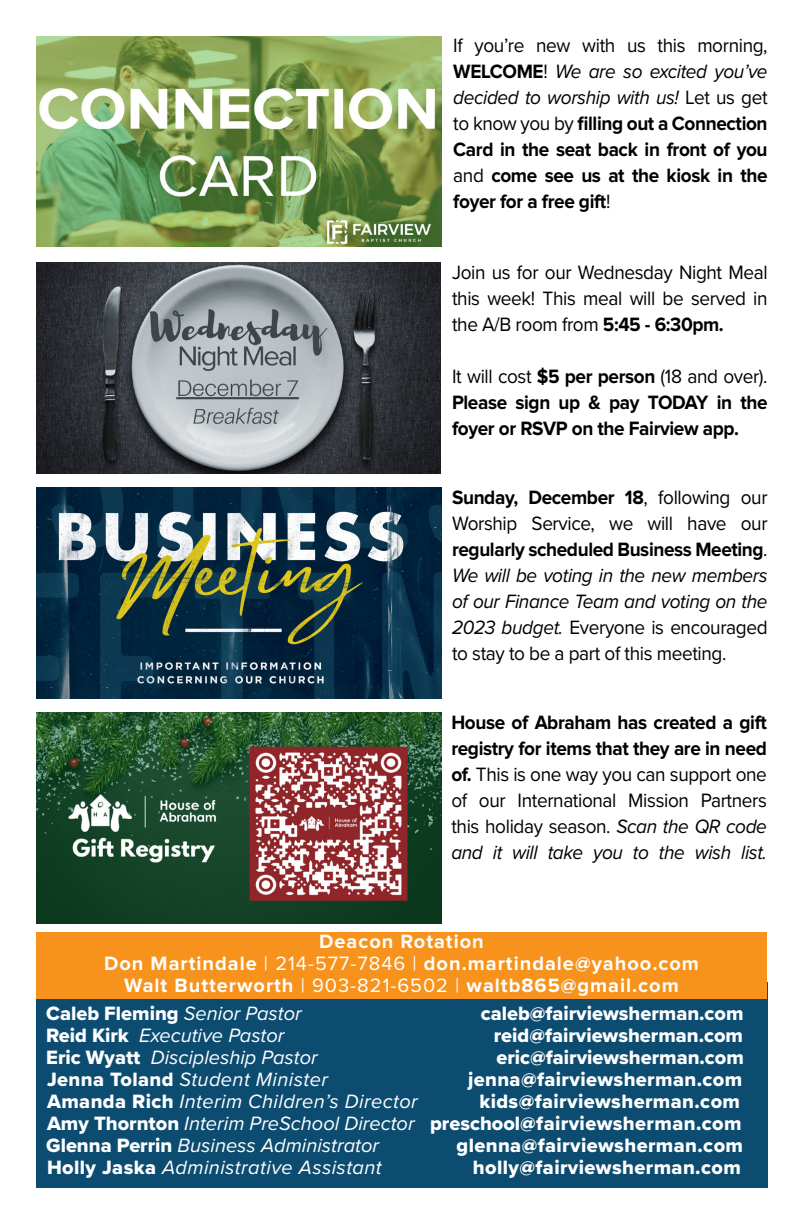
<style>
.page{position:relative;width:792px;height:1224px;background:#fff}
.page>*{position:absolute;margin:0;border:0;box-sizing:border-box;transform-origin:0 0}
.t1{font:20px/26px "Proxima Nova";letter-spacing:-.02em;color:#000;text-align:justify;scale:.95 1}
.t2{font:700 20px/26px "Proxima Nova";letter-spacing:-.02em;color:#000;text-align:justify;scale:.95 1}
.t3{font:20px "Proxima Nova Extrabld";color:#fff}
.t4{font:700 20px "Proxima Nova";letter-spacing:.05em;color:#fff}
.t5{font:20px "Proxima Nova Extrabld";letter-spacing:.02em;color:#fff}
.t6{font:italic 20px "Proxima Nova";letter-spacing:.02em;color:#fff}
.t7{font:italic 20px "Proxima Nova";color:#fff}
.s1{font-weight:400}
.s2{font-weight:400;font-style:italic}
.s3{font-weight:700}
.s4{font-style:italic}
.s5{font-family:"Proxima Nova";font-style:italic}
.s6{font-family:"Proxima Nova Extrabld";font-style:normal}
</style>
<div class="page">
<div style="left:36px;top:982px;width:731px;height:206px;background:#0d4c71"></div>
<div style="left:36px;top:932px;width:731px;height:67px;background:#f7931d"></div>
<img style="left:37px;top:36px;width:405px;height:211px">
<img style="left:36px;top:713px;width:405px;height:211px">
<img style="left:36px;top:263px;width:405px;height:210px">
<img style="left:36px;top:488px;width:405px;height:211px">
<p class="t2" style="left:453px;top:33px;width:332px"><span class="s1">If you’re new with us this morning, </span>WELCOME<span class="s1">!</span> <span class="s2">We are so excited you’ve decided to worship with us!</span> <span class="s1">Let us get to know you by</span> filling out a Connection Card in the seat back in front of you <span class="s1">and</span> come see us at the kiosk in the foyer for a free gift<span class="s1">!</span></p>
<p class="t1" style="left:452px;top:258px;width:334px">Join us for our Wednesday Night Meal this week! This meal will be served in the A/B room from <span class="s3">5:45 - 6:30pm.</span></p>
<p class="t2" style="left:452px;top:363px;width:334px"><span class="s1">It will cost</span> $5 per person <span class="s1">(18 and over).<br></span>Please sign up &amp; pay TODAY in the foyer or RSVP on the Fairview app.</p>
<p class="t1" style="left:452px;top:483px;width:334px"><span class="s3">Sunday, December 18</span>, following our Worship Service, we will have our <span class="s3">regularly scheduled Business Meeting</span>.<br><span class="s4">We will be voting in the new members of our Finance Team and voting on the 2023 budget.</span> Everyone is encouraged to stay to be a part of this meeting.</p>
<p class="t1" style="left:451px;top:708px;width:334px"><span class="s3">House of Abraham has created a gift registry for items that they are in need of.</span> This is one way you can support one of our International Mission Partners this holiday season. <span class="s4">Scan the QR code and it will take you to the wish list.</span></p>
<p class="t4" style="left:319px;top:930px;width:166px">Deacon Rotation</p>
<p class="t4" style="left:104px;top:952px;width:596px">Don Martindale <span class="s1">| 214-577-7846 |</span> don.martindale@yahoo.com</p>
<p class="t4" style="left:124px;top:974px;width:556px">Walt Butterworth <span class="s1">| 903-821-6502 |</span> waltb865@gmail.com</p>
<p class="t3" style="left:46px;top:998px;width:257px">Caleb Fleming <span class="s5">Senior Pastor</span></p>
<p class="t3" style="left:481px;top:998px;width:264px">caleb@fairviewsherman.com</p>
<p class="t7" style="left:46px;top:1020px;width:240px"><span class="s6">Reid Kirk</span> Executive Pastor</p>
<p class="t3" style="left:494px;top:1020px;width:251px">reid@fairviewsherman.com</p>
<p class="t7" style="left:46px;top:1042px;width:273px"><span class="s6">Eric Wyatt</span> Discipleship Pastor</p>
<p class="t3" style="left:496px;top:1042px;width:249px">eric@fairviewsherman.com</p>
<p class="t6" style="left:47px;top:1064px;width:282px"><span class="s6">Jenna Toland</span> Student Minister</p>
<p class="t5" style="left:468px;top:1064px;width:276px">jenna@fairviewsherman.com</p>
<p class="t6" style="left:47px;top:1086px;width:372px"><span class="s6">Amanda Rich</span> Interim Children’s Director</p>
<p class="t5" style="left:479px;top:1086px;width:262px">kids@fairviewsherman.com</p>
<p class="t3" style="left:47px;top:1108px;width:696px">Amy Thornton <span class="s5">Interim PreSchool Director</span> preschool@fairviewsherman.com</p>
<p class="t7" style="left:46px;top:1130px;width:334px"><span class="s6">Glenna Perrin</span> Business Administrator</p>
<p class="t5" style="left:457px;top:1130px;width:288px">glenna@fairviewsherman.com</p>
<p class="t6" style="left:47px;top:1152px;width:336px"><span class="s6">Holly Jaska</span> Administrative Assistant</p>
<p class="t5" style="left:473px;top:1152px;width:269px">holly@fairviewsherman.com</p>
</div>
